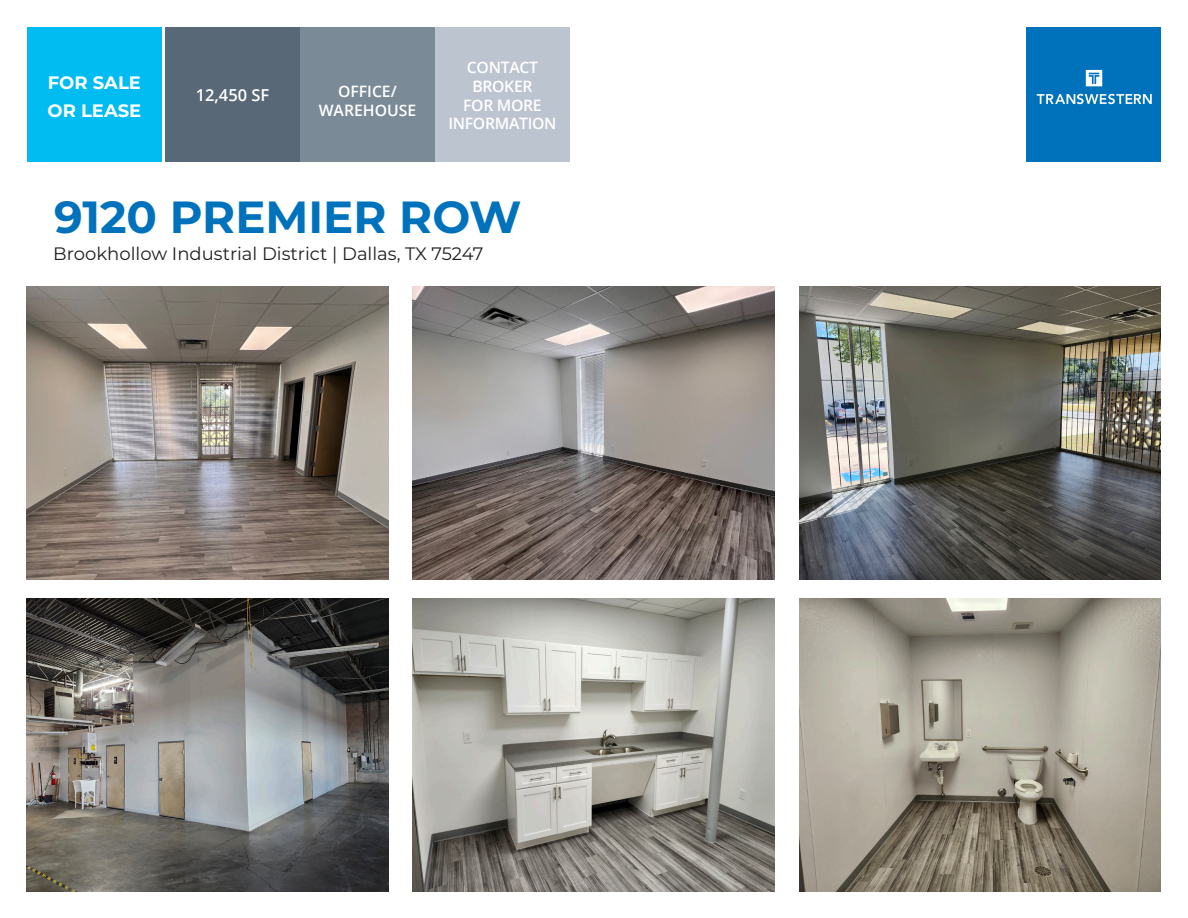
<style>
.page{position:relative;width:1188px;height:918px;background:#fff}
.page>*{position:absolute;margin:0;border:0;box-sizing:border-box;transform-origin:0 0}
.H1{font:700 45px "Montserrat";color:#0072bc}
.t1{font:18px "Montserrat";color:#231f20}
.Main_Header_Box{font:700 18px/28.5px "Montserrat";color:#fff}
.Secondary_Header_Boxes{font:600 16.5px "Open Sans";color:#fff}
.Secondary_Header_Boxes-2{font:600 15.75px/18.9px "Open Sans";letter-spacing:-.02em;color:#fff;text-align:center}
.Secondary_Header_Boxes-3{font:600 15.75px/18.9px "Open Sans";color:#fff;text-align:center}
</style>
<div class="page">
<div style="left:1026px;top:27px;width:135px;height:135px;background:#0072bc"></div>
<svg style="left:1037px;top:94px;width:115px;height:10px"></svg>
<svg style="left:1086px;top:70px;width:16px;height:16px"></svg>
<div style="left:165px;top:27px;width:135px;height:135px;background:#586876"></div>
<div style="left:27px;top:27px;width:135px;height:135px;background:#00bcf1"></div>
<div style="left:300px;top:27px;width:135px;height:135px;background:#7b8a97"></div>
<div style="left:435px;top:27px;width:135px;height:135px;background:#bcc4d0"></div>
<img style="left:799px;top:286px;width:362px;height:293px">
<img style="left:26px;top:598px;width:362px;height:293px">
<img style="left:413px;top:598px;width:362px;height:293px">
<img style="left:26px;top:286px;width:362px;height:293px">
<img style="left:413px;top:286px;width:362px;height:293px">
<img style="left:799px;top:598px;width:362px;height:293px">
<p class="Main_Header_Box" style="left:48px;top:67px;width:95px">FOR SALE<br>OR LEASE</p>
<p class="Secondary_Header_Boxes" style="left:196px;top:84px;width:75px">12,450 SF</p>
<p class="Secondary_Header_Boxes-3" style="left:319px;top:81px;width:99px">OFFICE/<br>WAREHOUSE</p>
<p class="Secondary_Header_Boxes-2" style="left:448px;top:57px;width:110px">CONTACT<br>BROKER<br>FOR MORE<br>INFORMATION</p>
<p class="H1" style="left:54px;top:184px;width:469px">9120 PREMIER ROW</p>
<h2 class="t1" style="left:53px;top:242px;width:432px">Brookhollow Industrial District | Dallas, TX 75247</h2>
</div>
